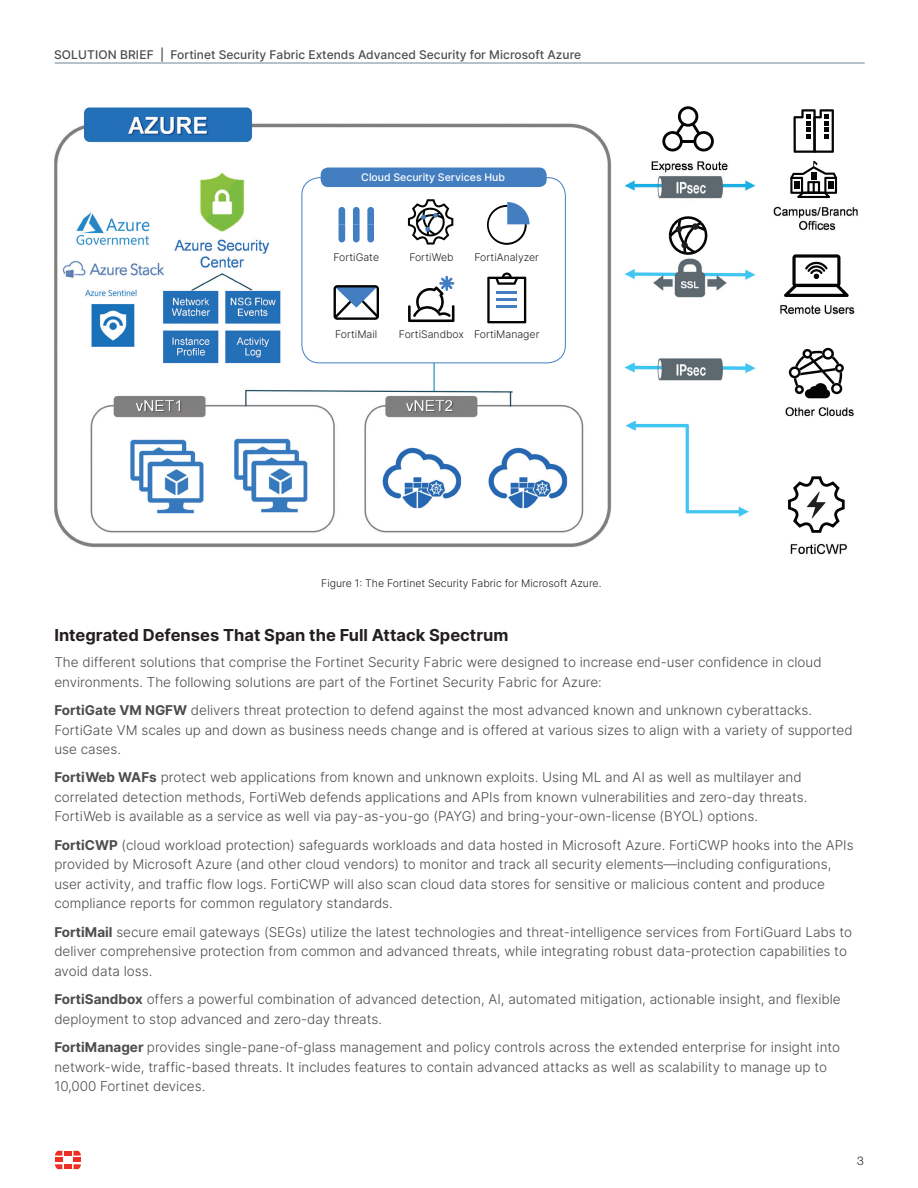
<style>
.page{position:relative;width:918px;height:1188px;background:#fff}
.page>*{position:absolute;margin:0;border:0;box-sizing:border-box;transform-origin:0 0}
.t1{font:700 16.5px "Inter";color:#231f20}
.t2{font:300 13.5px/19.5px "Inter";color:#4b4c4d}
.t3{font:500 12px "Inter";color:#4b4c4d}
.t4{font:300 12px "Helvetica Neue LT Pro";color:#231f20}
.t5{font:300 10.5px "Inter";color:#231f20}
.t6{font:500 10.5px "Inter";color:#fff}
.s1{font-weight:700}
</style>
<div class="page">
<hr style="left:55px;top:63px;width:810px;height:1px;background:#768693">
<div style="left:64px;top:1151px;width:8px;height:5px;background:#ee2e22"></div>
<div style="left:64px;top:1164px;width:8px;height:5px;background:#ee2e22"></div>
<svg style="left:55px;top:1151px;width:7px;height:18px"></svg>
<svg style="left:74px;top:1151px;width:7px;height:18px"></svg>
<img style="left:54px;top:107px;width:804px;height:448px">
<div style="left:312px;top:156px;width:240px;height:80px;background:#fff"></div>
<div style="left:302px;top:178px;width:263px;height:185px;background:#fff;border-radius:18px"></div>
<div style="left:301px;top:177px;width:265px;height:186px;border:1px solid #437ec1;border-radius:18px"></div>
<div style="left:779px;top:324px;width:85px;height:79px;background:#fff"></div>
<div style="left:779px;top:459px;width:85px;height:79px;background:#fff"></div>
<div style="left:779px;top:240px;width:85px;height:58px;background:#fff"></div>
<div style="left:765px;top:120px;width:99px;height:79px;background:#fff"></div>
<div style="left:649px;top:124px;width:99px;height:36px;background:#fff"></div>
<div style="left:649px;top:202px;width:99px;height:45px;background:#fff"></div>
<svg style="left:339px;top:207px;width:6px;height:35px"></svg>
<svg style="left:353px;top:207px;width:7px;height:35px"></svg>
<svg style="left:367px;top:207px;width:7px;height:35px"></svg>
<svg style="left:408px;top:199px;width:45px;height:46px"></svg>
<svg style="left:487px;top:202px;width:43px;height:43px"></svg>
<svg style="left:334px;top:285px;width:45px;height:35px"></svg>
<svg style="left:408px;top:276px;width:46px;height:46px"></svg>
<svg style="left:487px;top:273px;width:39px;height:50px"></svg>
<hr style="left:497px;top:292px;width:20px;height:2px;background:#437ec1">
<hr style="left:497px;top:299px;width:20px;height:2px;background:#437ec1">
<hr style="left:497px;top:305px;width:20px;height:3px;background:#437ec1">
<div style="left:321px;top:168px;width:226px;height:19px;background:#437ec1;border-radius:8px"></div>
<svg style="left:669px;top:216px;width:41px;height:39px"></svg>
<div style="left:681px;top:242px;width:7px;height:6px;background:#231f20;border-radius:50%"></div>
<svg style="left:788px;top:476px;width:57px;height:57px"></svg>
<svg style="left:789px;top:348px;width:55px;height:50px"></svg>
<svg style="left:784px;top:254px;width:65px;height:43px"></svg>
<svg style="left:793px;top:109px;width:41px;height:44px"></svg>
<svg style="left:790px;top:161px;width:47px;height:37px"></svg>
<svg style="left:662px;top:106px;width:52px;height:46px"></svg>
<p class="t3" style="left:54px;top:46px;width:529px">SOLUTION BRIEF | Fortinet Security Fabric Extends Advanced Security for Microsoft Azure</p>
<p class="t6" style="left:361px;top:169px;width:145px">Cloud Security Services Hub</p>
<p class="t5" style="left:333px;top:249px;width:47px">FortiGate</p>
<p class="t5" style="left:409px;top:249px;width:46px">FortiWeb</p>
<p class="t5" style="left:475px;top:249px;width:66px">FortiAnalyzer</p>
<p class="t5" style="left:335px;top:327px;width:44px">FortiMail</p>
<p class="t5" style="left:399px;top:327px;width:67px">FortiSandbox</p>
<p class="t5" style="left:474px;top:327px;width:67px">FortiManager</p>
<p class="t5" style="left:321px;top:576px;width:282px">Figure 1: The Fortinet Security Fabric for Microsoft Azure.</p>
<p class="t1" style="left:54px;top:623px;width:456px">Integrated Defenses That Span the Full Attack Spectrum</p>
<p class="t2" style="left:54px;top:652px;width:769px">The different solutions that comprise the Fortinet Security Fabric were designed to increase end-user confidence in cloud environments. The following solutions are part of the Fortinet Security Fabric for Azure:</p>
<p class="t2" style="left:54px;top:700px;width:800px"><span class="s1">FortiGate VM NGFW</span> delivers threat protection to defend against the most advanced known and unknown cyberattacks.<br>FortiGate VM scales up and down as business needs change and is offered at various sizes to align with a variety of supported use cases.</p>
<p class="t2" style="left:54px;top:768px;width:755px"><span class="s1">FortiWeb WAFs</span> protect web applications from known and unknown exploits. Using ML and AI as well as multilayer and correlated detection methods, FortiWeb defends applications and APIs from known vulnerabilities and zero-day threats.<br>FortiWeb is available as a service as well via pay-as-you-go (PAYG) and bring-your-own-license (BYOL) options.</p>
<p class="t2" style="left:54px;top:835px;width:801px"><span class="s1">FortiCWP</span> (cloud workload protection) safeguards workloads and data hosted in Microsoft Azure. FortiCWP hooks into the APIs provided by Microsoft Azure (and other cloud vendors) to monitor and track all security elements—including configurations, user activity, and traffic flow logs. FortiCWP will also scan cloud data stores for sensitive or malicious content and produce compliance reports for common regulatory standards.</p>
<p class="t2" style="left:54px;top:922px;width:799px"><span class="s1">FortiMail</span> secure email gateways (SEGs) utilize the latest technologies and threat-intelligence services from FortiGuard Labs to deliver comprehensive protection from common and advanced threats, while integrating robust data-protection capabilities to avoid data loss.</p>
<p class="t2" style="left:54px;top:989px;width:788px"><span class="s1">FortiSandbox</span> offers a powerful combination of advanced detection, AI, automated mitigation, actionable insight, and flexible deployment to stop advanced and zero-day threats.</p>
<p class="t2" style="left:54px;top:1037px;width:787px"><span class="s1">FortiManager</span> provides single-pane-of-glass management and policy controls across the extended enterprise for insight into network-wide, traffic-based threats. It includes features to contain advanced attacks as well as scalability to manage up to<br>10,000 Fortinet devices.</p>
<p class="t4" style="left:857px;top:1154px;width:8px">3</p>
</div>
